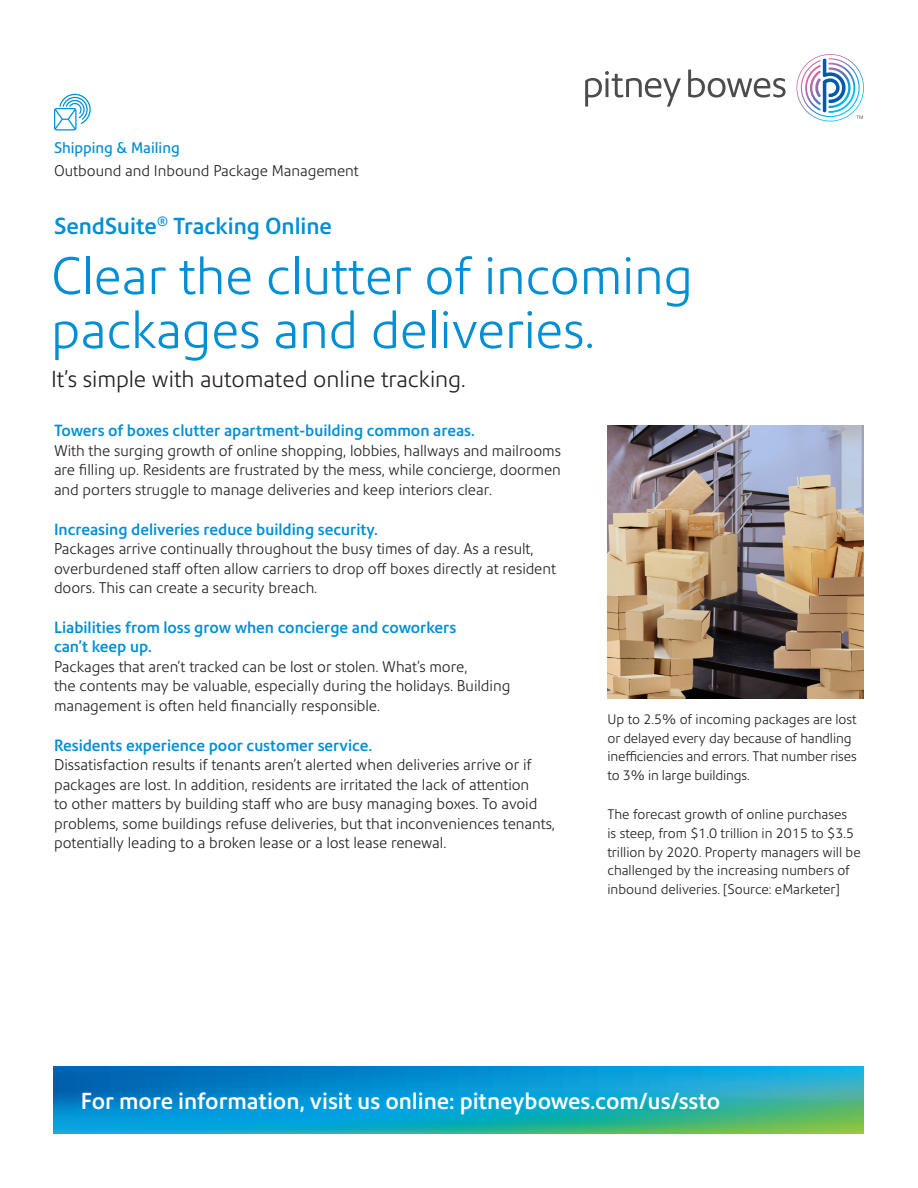
<style>
.page{position:relative;width:918px;height:1188px;background:#fff}
.page>*{position:absolute;margin:0;border:0;box-sizing:border-box;transform-origin:0 0}
.Regular_title_36_40{font:300 51px/54px "Precision Sans";color:#008fd5}
.Call_to_action_15_20{font:500 22.5px "Precision Sans";color:#fff}
.Subhead_15_20_-_span{font:300 22.5px "Precision Sans";color:#231f20}
.Subtitle_15_20{font:500 22.5px "Precision Sans";color:#008fd5}
.Body_head_10_5_13{font:500 15.75px/19.5px "Precision Sans";color:#008fd5}
.Body_10_13{font:300 15px/19.5px "Precision Sans";color:#231f20}
.Sub_category_10_15{font:300 15px "Precision Sans";color:#231f20}
.Category_10_15{font:15px "Precision Sans";color:#008fd5}
.Caption_8_5_12{font:300 13.5px/18.8px "Precision Sans";color:#231f20}
</style>
<div class="page">
<svg style="left:54px;top:94px;width:37px;height:36px"></svg>
<img style="left:608px;top:426px;width:256px;height:273px">
<svg style="left:54px;top:1066px;width:810px;height:68px;background:#149cbe"></svg>
<svg style="left:585px;top:54px;width:279px;height:68px"></svg>
<p class="Category_10_15" style="left:54px;top:139px;width:127px">Shipping &amp; Mailing</p>
<p class="Sub_category_10_15" style="left:54px;top:161px;width:306px">Outbound and Inbound Package Management</p>
<p class="Subtitle_15_20" style="left:54px;top:212px;width:279px">SendSuite<sup>®</sup> Tracking Online</p>
<p class="Regular_title_36_40" style="left:51px;top:249px;width:643px">Clear the clutter of incoming packages and deliveries.</p>
<p class="Subhead_15_20_-_span" style="left:51px;top:366px;width:416px">It’s simple with automated online tracking.</p>
<p class="Body_head_10_5_13" style="left:54px;top:421px;width:422px">Towers of boxes clutter apartment-building common areas.</p>
<p class="Body_10_13" style="left:54px;top:441px;width:508px;text-align:justify">With the surging growth of online shopping, lobbies, hallways and mailrooms are filling up. Residents are frustrated by the mess, while concierge, doormen and porters struggle to manage deliveries and keep interiors clear.</p>
<p class="Body_head_10_5_13" style="left:54px;top:519px;width:325px">Increasing deliveries reduce building security.</p>
<p class="Body_10_13" style="left:54px;top:539px;width:504px">Packages arrive continually throughout the busy times of day. As a result, overburdened staff often allow carriers to drop off boxes directly at resident doors. This can create a security breach.</p>
<p class="Body_head_10_5_13" style="left:54px;top:618px;width:404px">Liabilities from loss grow when concierge and coworkers can’t keep up.</p>
<p class="Body_10_13" style="left:54px;top:657px;width:458px">Packages that aren’t tracked can be lost or stolen. What’s more,<br>the contents may be valuable, especially during the holidays. Building management is often held financially responsible.</p>
<p class="Body_head_10_5_13" style="left:54px;top:735px;width:320px">Residents experience poor customer service.</p>
<p class="Body_10_13" style="left:54px;top:755px;width:503px">Dissatisfaction results if tenants aren’t alerted when deliveries arrive or if packages are lost. In addition, residents are irritated the lack of attention<br>to other matters by building staff who are busy managing boxes. To avoid problems, some buildings refuse deliveries, but that inconveniences tenants, potentially leading to a broken lease or a lost lease renewal.</p>
<p class="Caption_8_5_12" style="left:608px;top:710px;width:251px">Up to 2.5% of incoming packages are lost or delayed every day because of handling inefficiencies and errors. That number rises to 3% in large buildings.</p>
<p class="Caption_8_5_12" style="left:608px;top:805px;width:255px">The forecast growth of online purchases<br>is steep, from $1.0 trillion in 2015 to $3.5 trillion by 2020. Property managers will be challenged by the increasing numbers of inbound deliveries. [Source: eMarketer]</p>
<p class="Call_to_action_15_20" style="left:81px;top:1088px;width:641px">For more information, visit us online: pitneybowes.com/us/ssto</p>
</div>
